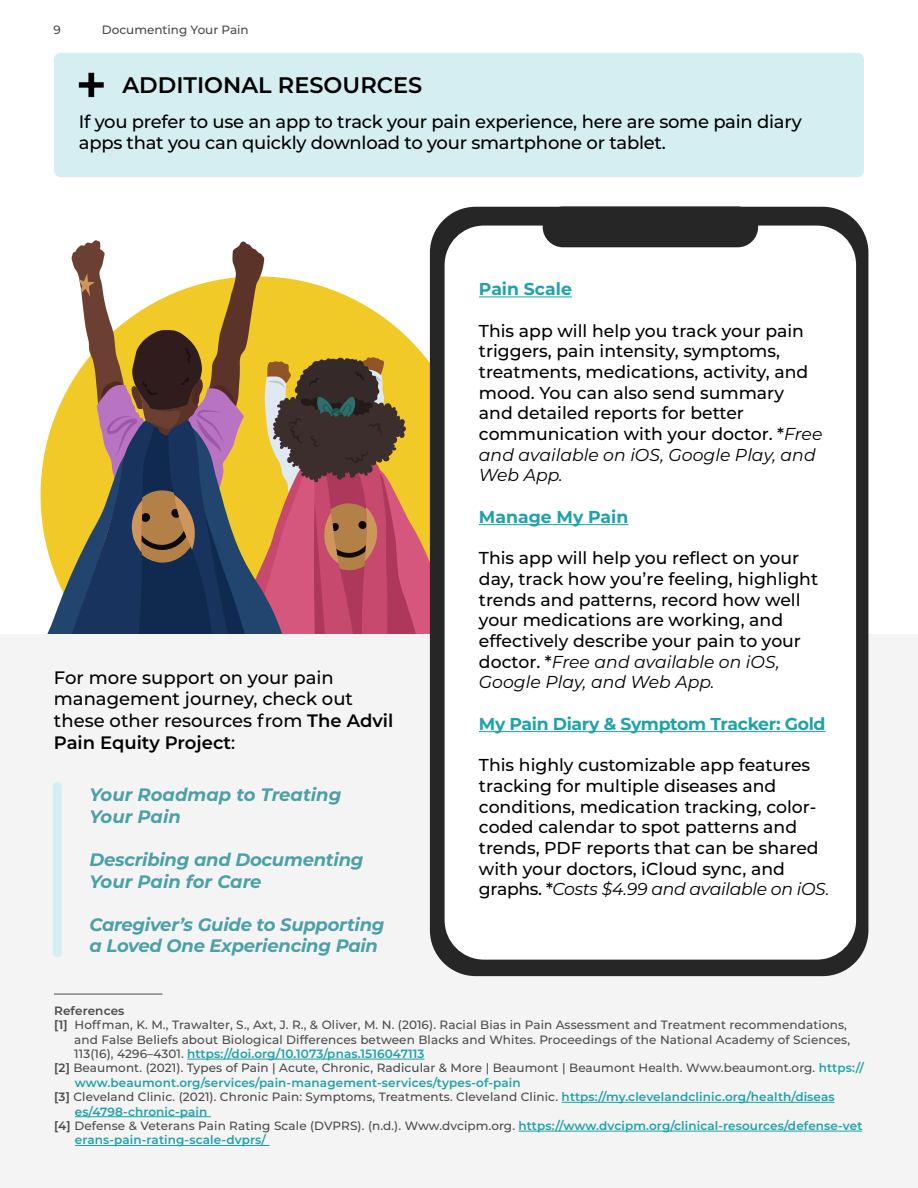
<style>
.page{position:relative;width:918px;height:1188px;background:#fff}
.page>*{position:absolute;margin:0;border:0;box-sizing:border-box;transform-origin:0 0}
.t1{font:600 22.5px "Montserrat";color:#000}
.t2{font:500 18px/21.6px "Montserrat";letter-spacing:-.015em;color:#000}
.t3{font:italic 700 18px/21.6px "Montserrat";letter-spacing:-.015em;color:#4ca0a8}
.t4{font:500 17.25px/20.7px "Montserrat";color:#000}
.t5{font:700 17.25px "Montserrat";letter-spacing:-.02em;color:#1ea2aa}
.t6{font:700 17.25px "Montserrat";color:#1ea2aa}
.t7{font:500 12px "Montserrat";letter-spacing:.01em;color:#4a4a4b}
.t8{font:600 12px "Montserrat";letter-spacing:.01em;color:#1ea2aa}
.t9{font:600 12px "Montserrat";letter-spacing:.01em;color:#4a4a4b}
.s1{font-weight:600}
.s2{font-weight:400;font-style:italic}
.s3{font-weight:500;color:#4a4a4b}
.s4{font-weight:600;color:#1ea2aa}
</style>
<div class="page">
<svg style="left:40px;top:240px;width:390px;height:394px"></svg>
<div style="left:1px;top:634px;width:917px;height:554px;background:#f4f4f4"></div>
<div style="left:430px;top:207px;width:438px;height:769px;background:#262626;border-radius:46px"></div>
<div style="left:445px;top:226px;width:411px;height:734px;background:#fff;border-radius:39px"></div>
<div style="left:543px;top:207px;width:215px;height:40px;background:#262626;border-radius:20px"></div>
<hr style="left:479px;top:296px;width:93px;height:1px;background:#1ea2aa">
<hr style="left:479px;top:524px;width:149px;height:1px;background:#1ea2aa">
<hr style="left:479px;top:731px;width:346px;height:1px;background:#1ea2aa">
<div style="left:53px;top:782px;width:9px;height:175px;background:#d5eef2;border-radius:4px"></div>
<div style="left:54px;top:53px;width:810px;height:124px;background:#d5eef2;border-radius:6px"></div>
<svg style="left:79px;top:73px;width:25px;height:24px"></svg>
<hr style="left:187px;top:1059px;width:238px;height:1px;background:#1ea2aa">
<hr style="left:562px;top:1102px;width:273px;height:1px;background:#1ea2aa">
<hr style="left:54px;top:1116px;width:157px;height:1px;background:#1ea2aa">
<hr style="left:519px;top:1131px;width:343px;height:1px;background:#1ea2aa">
<hr style="left:54px;top:1145px;width:216px;height:1px;background:#1ea2aa">
<svg style="left:54px;top:1116px;width:20px;height:1px"></svg>
<svg style="left:54px;top:1145px;width:20px;height:1px"></svg>
<hr style="left:54px;top:994px;width:108px;height:1px;background:#49494a">
<p class="t7" style="left:53px;top:22px;width:9px">9</p>
<p class="t7" style="left:102px;top:22px;width:148px">Documenting Your Pain</p>
<h1 class="t1" style="left:122px;top:69px;width:302px">ADDITIONAL RESOURCES</h1>
<p class="t2" style="left:79px;top:110px;width:724px">If you prefer to use an app to track your pain experience, here are some pain diary apps that you can quickly download to your smartphone or tablet.</p>
<p class="t2" style="left:54px;top:666px;width:341px">For more support on your pain management journey, check out these other resources from <span class="s1">The Advil<br>Pain Equity Project</span>:</p>
<p class="t3" style="left:90px;top:783px;width:253px">Your Roadmap to Treating<br>Your Pain</p>
<p class="t3" style="left:90px;top:848px;width:276px">Describing and Documenting<br>Your Pain for Care</p>
<p class="t3" style="left:90px;top:913px;width:297px">Caregiver’s Guide to Supporting a Loved One Experiencing Pain</p>
<p class="t6" style="left:479px;top:277px;width:94px">Pain Scale</p>
<p class="t4" style="left:479px;top:319px;width:345px">This app will help you track your pain triggers, pain intensity, symptoms, treatments, medications, activity, and mood. You can also send summary<br>and detailed reports for better communication with your doctor. *<span class="s2">Free and available on iOS, Google Play, and<br>Web App.</span></p>
<p class="t6" style="left:479px;top:504px;width:151px">Manage My Pain</p>
<p class="t4" style="left:479px;top:547px;width:341px">This app will help you reflect on your day, track how you’re feeling, highlight trends and patterns, record how well your medications are working, and effectively describe your pain to your doctor. *<span class="s2">Free and available on iOS, Google Play, and Web App.</span></p>
<p class="t5" style="left:479px;top:711px;width:348px">My Pain Diary &amp; Symptom Tracker: Gold</p>
<p class="t4" style="left:479px;top:754px;width:352px">This highly customizable app features tracking for multiple diseases and conditions, medication tracking, color&shy;coded calendar to spot patterns and trends, PDF reports that can be shared with your doctors, iCloud sync, and graphs. *<span class="s2">Costs $4.99 and available on iOS.</span></p>
<p class="t9" style="left:54px;top:1002px;width:72px">References</p>
<p class="t7" style="left:54px;top:1016px;width:794px"><span class="s1">[1]</span> Hoffman, K. M., Trawalter, S., Axt, J. R., &amp; Oliver, M. N. (2016). Racial Bias in Pain Assessment and Treatment recommendations,</p>
<p class="t7" style="left:74px;top:1031px;width:777px">and False Beliefs about Biological Differences between Blacks and Whites. Proceedings of the National Academy of Sciences,</p>
<p class="t8" style="left:74px;top:1045px;width:352px"><span class="s3">113(16), 4296–4301.</span> https://doi.org/10.1073/pnas.1516047113</p>
<p class="t7" style="left:54px;top:1060px;width:811px"><span class="s1">[2]</span> Beaumont. (2021). Types of Pain | Acute, Chronic, Radicular &amp; More | Beaumont | Beaumont Health. Www.beaumont.org. <span class="s4">https://</span></p>
<p class="t8" style="left:75px;top:1074px;width:447px">www.beaumont.org/services/pain-management-services/types-of-pain</p>
<p class="t7" style="left:54px;top:1088px;width:782px"><span class="s1">[3]</span> Cleveland Clinic. (2021). Chronic Pain: Symptoms, Treatments. Cleveland Clinic. <span class="s4">https://my.clevelandclinic.org/health/diseas</span></p>
<p class="t8" style="left:75px;top:1103px;width:134px">es/4798-chronic-pain</p>
<p class="t7" style="left:54px;top:1117px;width:810px"><span class="s1">[4]</span> Defense &amp; Veterans Pain Rating Scale (DVPRS). (n.d.). Www.dvcipm.org. <span class="s4">https://www.dvcipm.org/clinical-resources/defense-vet</span></p>
<p class="t8" style="left:75px;top:1132px;width:193px">erans-pain-rating-scale-dvprs/</p>
</div>
